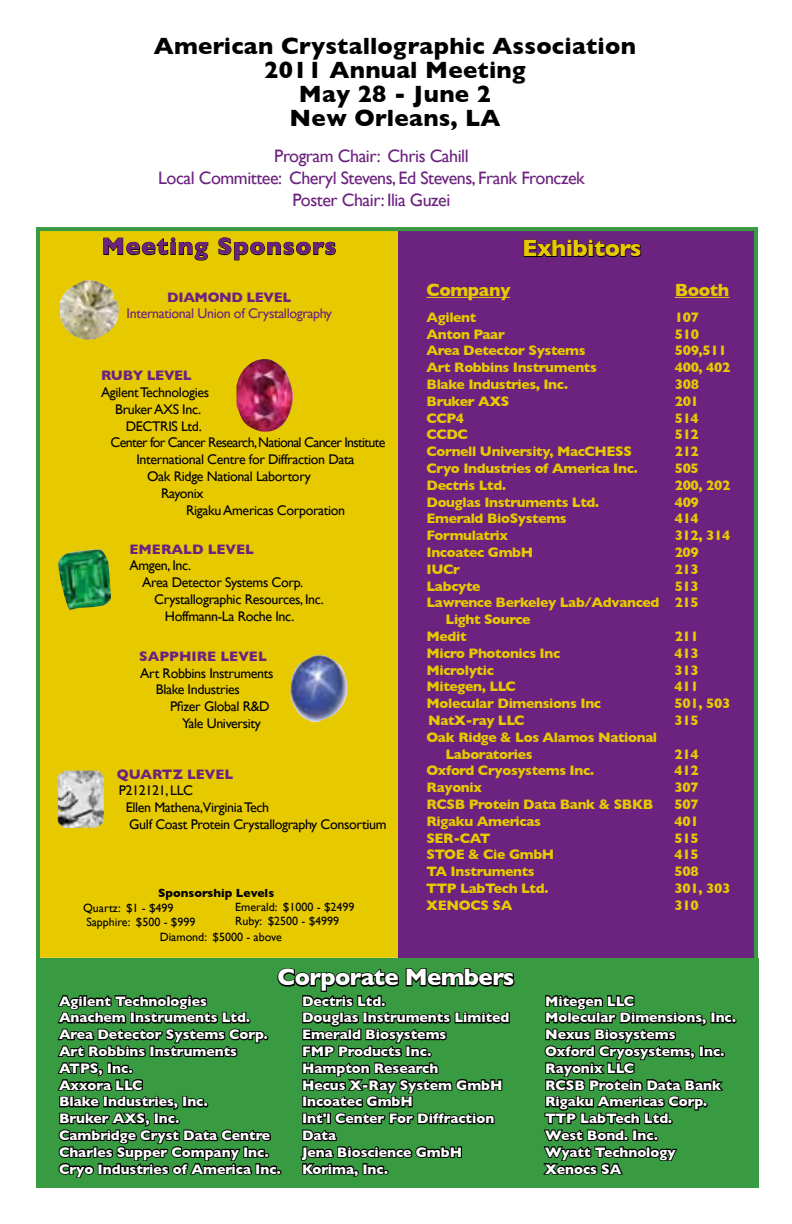
<style>
.page{position:relative;width:792px;height:1224px;background:#fff}
.page>*{position:absolute;margin:0;border:0;box-sizing:border-box;transform-origin:0 0}
.t1{font:700 24px/24px "Gill Sans";letter-spacing:.01em;color:#000;text-align:center}
.t2{font:700 24px "Gill Sans";letter-spacing:-.025em;color:#fff}
.t3{font:700 24px "Gill Sans";letter-spacing:.05em;color:#6c227f}
.t4{font:700 24px "Gill Sans";letter-spacing:-.025em;color:#e7c900}
.t5{font:18px/21.6px "Gill Sans";letter-spacing:-.025em;color:#6c227f;text-align:center}
.t6{font:700 18px "Gill Sans";letter-spacing:-.025em;color:#e7c900}
.t7{font:700 14px/16.8px "Gill Sans";letter-spacing:-.025em;color:#e7c900}
.t8{font:700 14px/16.8px "Gill Sans";color:#fff}
.t9{font:14px/16.8px "Gill Sans";letter-spacing:-.025em;color:#000}
.t10{font:14px "Gill Sans";letter-spacing:-.05em;color:#000}
.t11{font:700 14px "Gill Sans";color:#6c227f}
.t12{font:14px "Gill Sans";letter-spacing:-.025em;color:#6c227f}
.t13{font:700 14px "Gill Sans";letter-spacing:-.025em;color:#6c227f}
.t14{font:12px/14.4px "Gill Sans";color:#000}
.t15{font:700 12px "Gill Sans";color:#000}
</style>
<div class="page">
<div style="left:36px;top:958px;width:722px;height:230px;background:#389a41"></div>
<div style="left:37px;top:231px;width:362px;height:726px;background:#e7c900"></div>
<div style="left:399px;top:231px;width:357px;height:727px;background:#6c227f"></div>
<hr style="left:427px;top:297px;width:83px;height:1px;background:#e7c900">
<hr style="left:675px;top:297px;width:54px;height:1px;background:#e7c900">
<svg style="left:523px;top:239px;width:119px;height:19px"></svg>
<img style="left:60px;top:280px;width:59px;height:60px">
<img style="left:58px;top:549px;width:53px;height:61px">
<img style="left:58px;top:771px;width:46px;height:57px">
<img style="left:290px;top:655px;width:58px;height:67px">
<svg style="left:103px;top:237px;width:106px;height:24px"></svg>
<svg style="left:218px;top:237px;width:118px;height:24px"></svg>
<svg style="left:40px;top:227px;width:718px;height:4px;background:#3b9b44"></svg>
<img style="left:237px;top:359px;width:57px;height:73px">
<hr style="left:36px;top:227px;width:4px;height:733px;background:#389a41">
<hr style="left:754px;top:228px;width:4px;height:732px;background:#389a41">
<svg style="left:57px;top:968px;width:458px;height:210px"></svg>
<svg style="left:543px;top:995px;width:194px;height:180px"></svg>
<h1 class="t1" style="left:154px;top:34px;width:483px">American Crystallographic Association<br>2011 Annual Meeting<br>May 28 - June 2<br>New Orleans, LA</h1>
<p class="t5" style="left:158px;top:145px;width:428px">Program Chair: Chris Cahill<br>Local Committee: Cheryl Stevens, Ed Stevens, Frank Fronczek<br>Poster Chair: Ilia Guzei</p>
<h1 class="t3" style="left:102px;top:232px;width:236px">Meeting Sponsors</h1>
<p class="t13" style="left:167px;top:289px;width:126px">DIAMOND LEVEL</p>
<p class="t12" style="left:127px;top:305px;width:207px">International Union of Crystallography</p>
<p class="t13" style="left:101px;top:367px;width:92px">RUBY LEVEL</p>
<p class="t9" style="left:101px;top:384px;width:110px">Agilent Technologies</p>
<p class="t9" style="left:115px;top:401px;width:88px">Bruker AXS Inc.</p>
<p class="t9" style="left:126px;top:417px;width:78px">DECTRIS Ltd.</p>
<p class="t10" style="left:111px;top:434px;width:276px">Center for Cancer Research, National Cancer Institute</p>
<p class="t9" style="left:136px;top:451px;width:220px">International Centre for Diffraction Data</p>
<p class="t9" style="left:147px;top:468px;width:166px">Oak Ridge National Labortory</p>
<p class="t9" style="left:161px;top:485px;width:44px">Rayonix</p>
<p class="t9" style="left:186px;top:501px;width:161px">Rigaku Americas Corporation</p>
<p class="t11" style="left:130px;top:541px;width:126px">EMERALD LEVEL</p>
<p class="t9" style="left:130px;top:557px;width:63px">Amgen, Inc.</p>
<p class="t9" style="left:142px;top:574px;width:162px">Area Detector Systems Corp.</p>
<p class="t9" style="left:154px;top:591px;width:171px">Crystallographic Resources, Inc.</p>
<p class="t9" style="left:165px;top:608px;width:131px">Hoffmann-La Roche Inc.</p>
<p class="t11" style="left:139px;top:648px;width:129px">SAPPHIRE LEVEL</p>
<p class="t9" style="left:156px;top:664px;width:119px;text-indent:-16px">Art Robbins Instruments<br>Blake Industries</p>
<p class="t9" style="left:170px;top:698px;width:101px;text-align:center">Pfizer Global R&amp;D<br>Yale University</p>
<p class="t11" style="left:117px;top:766px;width:118px">QUARTZ LEVEL</p>
<p class="t9" style="left:126px;top:782px;width:262px;text-indent:-7px">P212121, LLC<br>Ellen Mathena,Virginia Tech<br>Gulf Coast Protein Crystallography Consortium</p>
<p class="t15" style="left:158px;top:886px;width:117px">Sponsorship Levels</p>
<p class="t14" style="left:83px;top:900px;width:114px">Quartz: $1 - $499<br>Sapphire: $500 - $999</p>
<p class="t14" style="left:235px;top:899px;width:121px">Emerald: $1000 - $2499<br>Ruby: $2500 - $4999</p>
<p class="t14" style="left:160px;top:930px;width:124px">Diamond: $5000 - above</p>
<h1 class="t4" style="left:522px;top:234px;width:121px">Exhibitors</h1>
<p class="t6" style="left:427px;top:279px;width:85px">Company</p>
<p class="t6" style="left:675px;top:279px;width:56px">Booth</p>
<p class="t7" style="left:427px;top:309px;width:51px">Agilent</p>
<p class="t7" style="left:675px;top:309px;width:26px">107</p>
<p class="t7" style="left:427px;top:325px;width:80px">Anton Paar</p>
<p class="t7" style="left:675px;top:325px;width:26px">510</p>
<p class="t7" style="left:427px;top:342px;width:161px">Area Detector Systems</p>
<p class="t7" style="left:675px;top:342px;width:54px">509,511</p>
<p class="t7" style="left:427px;top:359px;width:172px">Art Robbins Instruments</p>
<p class="t7" style="left:675px;top:359px;width:57px">400, 402</p>
<p class="t7" style="left:427px;top:376px;width:143px">Blake Industries, Inc.</p>
<p class="t7" style="left:675px;top:376px;width:26px">308</p>
<p class="t7" style="left:427px;top:393px;width:84px">Bruker AXS</p>
<p class="t7" style="left:675px;top:393px;width:26px">201</p>
<p class="t7" style="left:427px;top:409px;width:39px">CCP4</p>
<p class="t7" style="left:675px;top:409px;width:26px">514</p>
<p class="t7" style="left:427px;top:426px;width:43px">CCDC</p>
<p class="t7" style="left:675px;top:426px;width:26px">512</p>
<p class="t7" style="left:427px;top:443px;width:207px">Cornell University, MacCHESS</p>
<p class="t7" style="left:675px;top:443px;width:26px">212</p>
<p class="t7" style="left:427px;top:460px;width:213px">Cryo Industries of America Inc.</p>
<p class="t7" style="left:675px;top:460px;width:26px">505</p>
<p class="t7" style="left:427px;top:477px;width:81px">Dectris Ltd.</p>
<p class="t7" style="left:675px;top:477px;width:57px">200, 202</p>
<p class="t7" style="left:427px;top:493px;width:174px">Douglas Instruments Ltd.</p>
<p class="t7" style="left:675px;top:493px;width:26px">409</p>
<p class="t7" style="left:426px;top:510px;width:142px">Emerald BioSystems</p>
<p class="t7" style="left:675px;top:510px;width:26px">414</p>
<p class="t7" style="left:426px;top:527px;width:83px">Formulatrix</p>
<p class="t7" style="left:675px;top:527px;width:57px">312, 314</p>
<p class="t7" style="left:426px;top:544px;width:108px">Incoatec GmbH</p>
<p class="t7" style="left:675px;top:544px;width:26px">209</p>
<p class="t7" style="left:426px;top:561px;width:35px">IUCr</p>
<p class="t7" style="left:675px;top:561px;width:26px">213</p>
<p class="t7" style="left:426px;top:577px;width:56px">Labcyte</p>
<p class="t7" style="left:675px;top:577px;width:26px">513</p>
<p class="t7" style="left:426px;top:594px;width:274px">Lawrence Berkeley Lab/Advanced 215</p>
<p class="t7" style="left:446px;top:611px;width:87px">Light Source</p>
<p class="t7" style="left:426px;top:628px;width:42px">Medit</p>
<p class="t7" style="left:675px;top:628px;width:26px">211</p>
<p class="t7" style="left:426px;top:645px;width:135px">Micro Photonics Inc</p>
<p class="t7" style="left:675px;top:645px;width:26px">413</p>
<p class="t7" style="left:426px;top:661px;width:69px">Microlytic</p>
<p class="t7" style="left:675px;top:661px;width:26px">313</p>
<p class="t7" style="left:426px;top:678px;width:91px">Mitegen, LLC</p>
<p class="t7" style="left:675px;top:678px;width:26px">411</p>
<p class="t7" style="left:426px;top:695px;width:176px">Molecular Dimensions Inc</p>
<p class="t7" style="left:675px;top:695px;width:57px">501, 503</p>
<p class="t7" style="left:428px;top:712px;width:98px">NatX-ray LLC</p>
<p class="t7" style="left:675px;top:712px;width:26px">315</p>
<p class="t7" style="left:445px;top:729px;width:213px;text-indent:-19px">Oak Ridge &amp; Los Alamos National<br>Laboratories</p>
<p class="t7" style="left:675px;top:745px;width:26px">214</p>
<p class="t7" style="left:426px;top:762px;width:169px">Oxford Cryosystems Inc.</p>
<p class="t7" style="left:675px;top:762px;width:26px">412</p>
<p class="t7" style="left:426px;top:779px;width:57px">Rayonix</p>
<p class="t7" style="left:675px;top:779px;width:26px">307</p>
<p class="t7" style="left:426px;top:796px;width:229px">RCSB Protein Data Bank &amp; SBKB</p>
<p class="t7" style="left:675px;top:796px;width:26px">507</p>
<p class="t7" style="left:426px;top:813px;width:116px">Rigaku Americas</p>
<p class="t7" style="left:675px;top:813px;width:26px">401</p>
<p class="t7" style="left:426px;top:829px;width:66px">SER-CAT</p>
<p class="t7" style="left:675px;top:829px;width:26px">515</p>
<p class="t7" style="left:426px;top:846px;width:129px">STOE &amp; Cie GmbH</p>
<p class="t7" style="left:675px;top:846px;width:26px">415</p>
<p class="t7" style="left:426px;top:863px;width:110px">TA Instruments</p>
<p class="t7" style="left:675px;top:863px;width:26px">508</p>
<p class="t7" style="left:426px;top:880px;width:123px">TTP LabTech Ltd.</p>
<p class="t7" style="left:675px;top:880px;width:57px">301, 303</p>
<p class="t7" style="left:426px;top:897px;width:88px">XENOCS SA</p>
<p class="t7" style="left:675px;top:897px;width:26px">310</p>
<h1 class="t2" style="left:277px;top:963px;width:239px">Corporate Members</h1>
<p class="t8" style="left:59px;top:992px;width:223px">Agilent Technologies<br>Anachem Instruments Ltd.<br>Area Detector Systems Corp.<br>Art Robbins Instruments<br>ATPS, Inc.<br>Axxora LLC<br>Blake Industries, Inc.<br>Bruker AXS, Inc.<br>Cambridge Cryst Data Centre<br>Charles Supper Company Inc.<br>Cryo Industries of America Inc.</p>
<p class="t8" style="left:302px;top:992px;width:209px">Dectris Ltd.<br>Douglas Instruments Limited<br>Emerald Biosystems<br>FMP Products Inc.<br>Hampton Research<br>Hecus X-Ray System GmbH<br>Incoatec GmbH<br>Int'l Center For Diffraction<br>Data<br>Jena Bioscience GmbH<br>Korima, Inc.</p>
<p class="t8" style="left:545px;top:992px;width:193px">Mitegen LLC<br>Molecular Dimensions, Inc.<br>Nexus Biosystems<br>Oxford Cryosystems, Inc.<br>Rayonix LLC<br>RCSB Protein Data Bank<br>Rigaku Americas Corp.<br>TTP LabTech Ltd.<br>West Bond. Inc.<br>Wyatt Technology<br>Xenocs SA</p>
</div>
